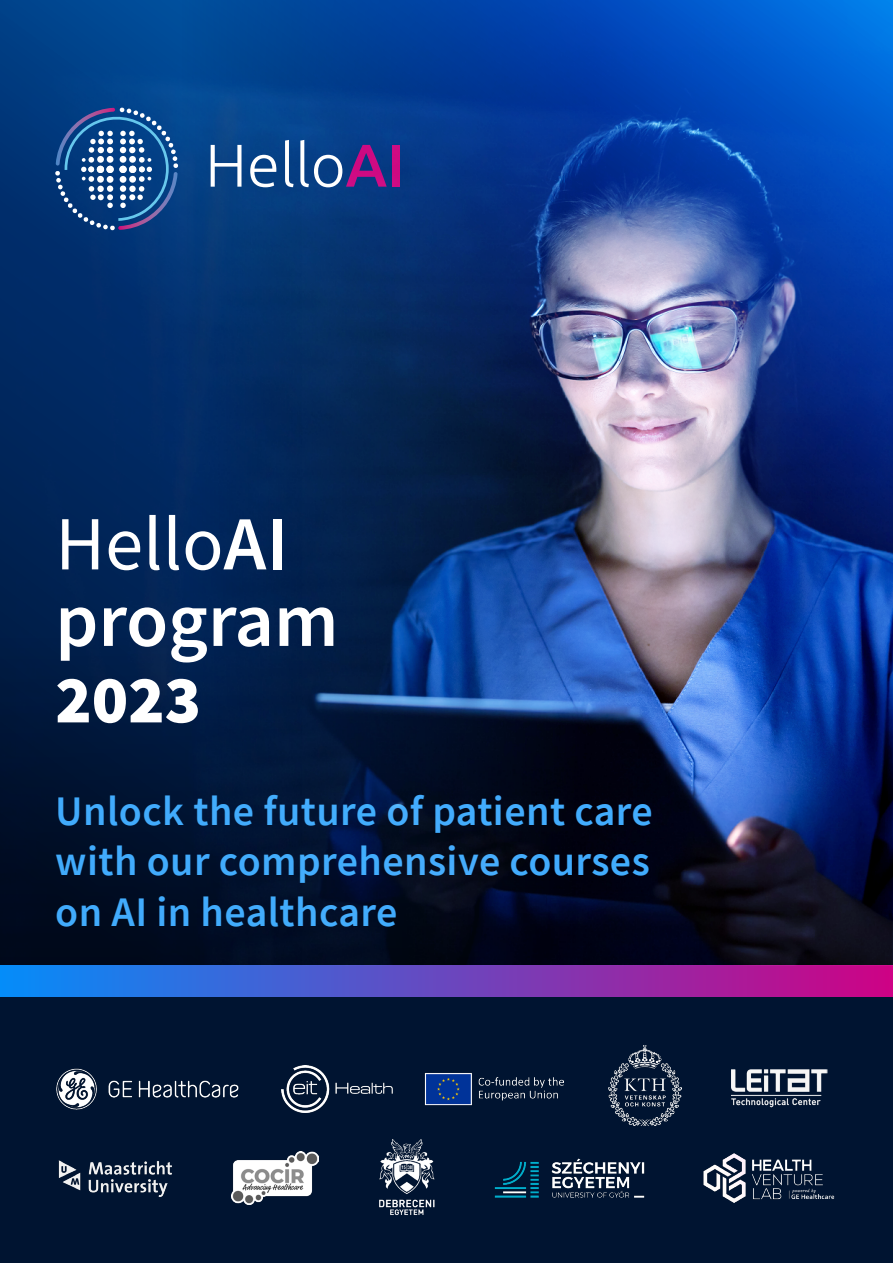
<style>
.page{position:relative;width:893px;height:1263px;background:#fff}
.page>*{position:absolute;margin:0;border:0;box-sizing:border-box;transform-origin:0 0}
.t1{font:600 76.5px/76.5px "Source Sans Pro";color:#fff}
.t2{font:900 67.5px "Source Sans Pro";color:#fff}
.t3{font:600 42px/50.4px "Source Sans Pro";letter-spacing:.01em;color:#41abfc;text-align:justify}
.s1{font-weight:400}
</style>
<div class="page">
<img style="left:0;top:0;width:893px;height:965px">
<svg style="left:0;top:638px;width:892px;height:327px;background:#0a1e45"></svg>
<div style="left:0;top:996px;width:893px;height:267px;background:#001431"></div>
<div style="left:0;top:965px;width:893px;height:31px;background:linear-gradient(to right,#048df9,#ce0285)"></div>
<svg style="left:211px;top:145px;width:30px;height:42px"></svg>
<svg style="left:250px;top:155px;width:26px;height:32px"></svg>
<svg style="left:285px;top:140px;width:9px;height:47px"></svg>
<svg style="left:300px;top:140px;width:87px;height:47px;background:#474c94"></svg>
<div style="left:392px;top:145px;width:7px;height:42px;background:#ce0a82"></div>
<svg style="left:55px;top:107px;width:123px;height:123px;background:#2c5c96"></svg>
<img style="left:703px;top:1153px;width:132px;height:49px">
<img style="left:494px;top:1158px;width:151px;height:40px">
<img style="left:231px;top:1152px;width:87px;height:52px">
<img style="left:379px;top:1139px;width:56px;height:77px">
<img style="left:58px;top:1160px;width:114px;height:37px">
<img style="left:609px;top:1045px;width:72px;height:80px">
<img style="left:56px;top:1068px;width:183px;height:42px">
<img style="left:732px;top:1070px;width:96px;height:38px">
<img style="left:282px;top:1065px;width:111px;height:48px">
<img style="left:424px;top:1073px;width:140px;height:33px">
<h1 class="t1" style="left:55px;top:505px;width:285px"><span class="s1">Hello</span>AI program</h1>
<h2 class="t2" style="left:55px;top:653px;width:147px">2023</h2>
<p class="t3" style="left:55px;top:785px;width:599px">Unlock the future of patient care with our comprehensive courses on AI in healthcare</p>
</div>
